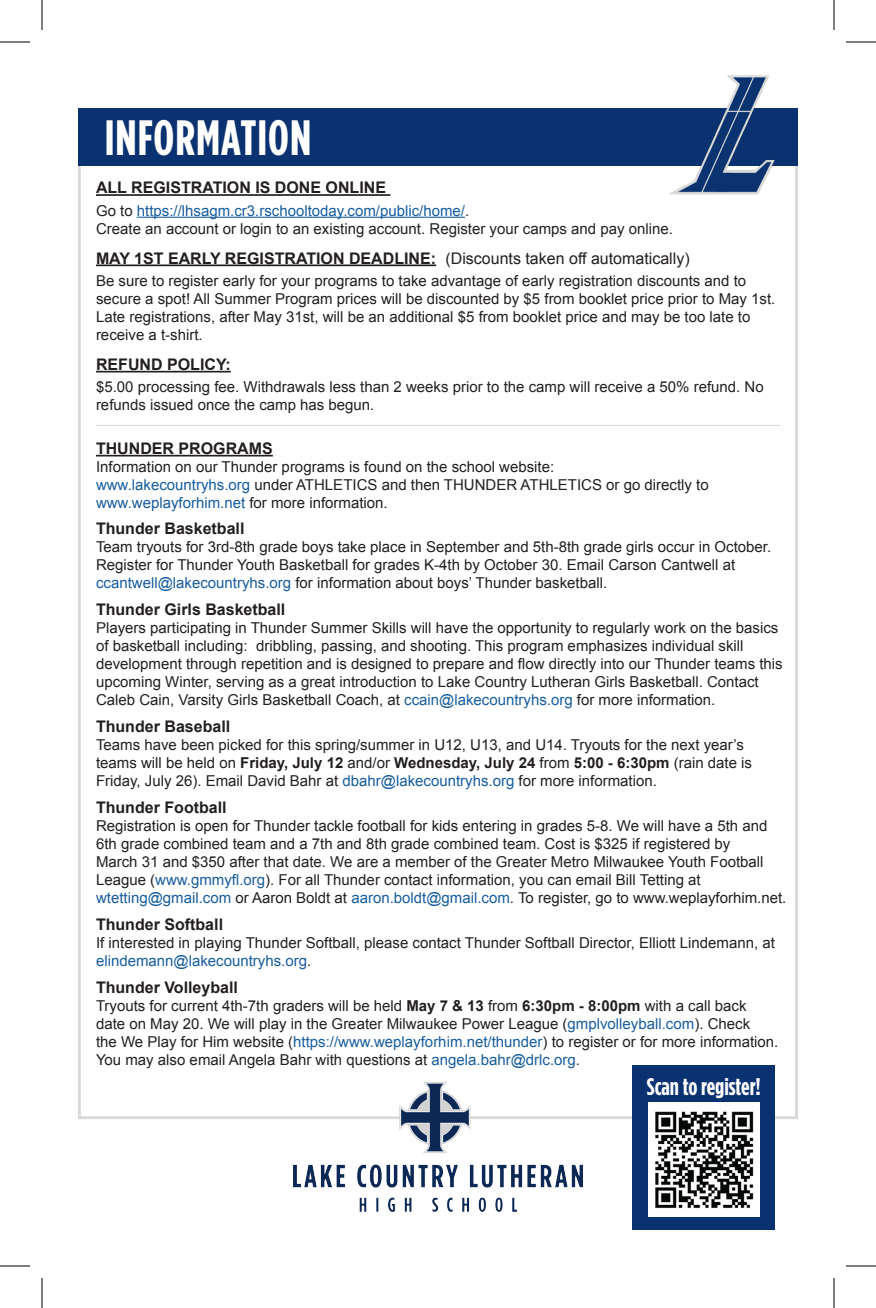
<style>
.page{position:relative;width:876px;height:1308px;background:#fff}
.page>*{position:absolute;margin:0;border:0;box-sizing:border-box;transform-origin:0 0}
.t1{font:700 49.6px "Gotham Cond";letter-spacing:.02em;color:#fff}
.t2{font:700 24px "Gotham Cond";color:#fff}
.Heading{font:700 16px "Arial";color:#231f20}
.Paragraph_Style_1{font:15px/18px "Arial";color:#231f20}
.s1{color:#175d9e}
.s2{font-weight:400}
.s3{font-weight:700}
</style>
<div class="page">
<hr style="left:96px;top:194px;width:295px;height:2px;background:#231f20">
<hr style="left:137px;top:217px;width:328px;height:1px;background:#175d9e">
<hr style="left:96px;top:265px;width:340px;height:1px;background:#231f20">
<hr style="left:96px;top:371px;width:135px;height:2px;background:#231f20">
<div style="left:78px;top:108px;width:720px;height:58px;background:#0b3270"></div>
<img style="left:669px;top:75px;width:106px;height:120px">
<hr style="left:96px;top:455px;width:177px;height:2px;background:#231f20">
<hr style="left:96px;top:425px;width:684px;height:1px;background:#d8d9db">
<img style="left:294px;top:1082px;width:288px;height:130px">
<div style="left:633px;top:1066px;width:142px;height:164px;background:#0b3270"></div>
<img style="left:648px;top:1103px;width:112px;height:113px">
<hr style="left:0;top:42px;width:30px;height:1px;background:#000">
<hr style="left:846px;top:42px;width:30px;height:1px;background:#000">
<hr style="left:0;top:1266px;width:30px;height:1px;background:#000">
<hr style="left:846px;top:1266px;width:30px;height:1px;background:#000">
<hr style="left:42px;top:0;width:1px;height:30px;background:#000">
<hr style="left:42px;top:1278px;width:1px;height:30px;background:#000">
<hr style="left:834px;top:0;width:1px;height:30px;background:#000">
<hr style="left:834px;top:1278px;width:1px;height:30px;background:#000">
<p class="t1" style="left:105px;top:108px;width:208px">INFORMATION</p>
<p class="Heading" style="left:96px;top:177px;width:292px">ALL REGISTRATION IS DONE ONLINE</p>
<p class="Paragraph_Style_1" style="left:96px;top:202px;width:578px">Go to <span class="s1">https://lhsagm.cr3.rschooltoday.com/public/home/</span>.<br>Create an account or login to an existing account. Register your camps and pay online.</p>
<p class="Heading" style="left:96px;top:247px;width:595px">MAY 1ST EARLY REGISTRATION DEADLINE: <span class="s2">(Discounts taken off automatically)</span></p>
<p class="Paragraph_Style_1" style="left:96px;top:272px;width:681px">Be sure to register early for your programs to take advantage of early registration discounts and to secure a spot! All Summer Program prices will be discounted by $5 from booklet price prior to May 1st.<br>Late registrations, after May 31st, will be an additional $5 from booklet price and may be too late to receive a t-shirt.</p>
<p class="Heading" style="left:96px;top:354px;width:136px">REFUND POLICY:</p>
<p class="Paragraph_Style_1" style="left:96px;top:378px;width:669px">$5.00 processing fee. Withdrawals less than 2 weeks prior to the camp will receive a 50% refund. No refunds issued once the camp has begun.</p>
<p class="Heading" style="left:96px;top:438px;width:178px">THUNDER PROGRAMS</p>
<p class="Paragraph_Style_1" style="left:96px;top:458px;width:614px">Information on our Thunder programs is found on the school website: <span class="s1">www.lakecountryhs.org</span> under ATHLETICS and then THUNDER ATHLETICS or go directly to <span class="s1">www.weplayforhim.net</span> for more information.</p>
<p class="Heading" style="left:96px;top:518px;width:150px">Thunder Basketball</p>
<p class="Paragraph_Style_1" style="left:96px;top:538px;width:677px">Team tryouts for 3rd-8th grade boys take place in September and 5th-8th grade girls occur in October.<br>Register for Thunder Youth Basketball for grades K-4th by October 30. Email Carson Cantwell at <span class="s1">ccantwell@lakecountryhs.org</span> for information about boys’ Thunder basketball.</p>
<p class="Heading" style="left:96px;top:599px;width:191px">Thunder Girls Basketball</p>
<p class="Paragraph_Style_1" style="left:96px;top:619px;width:688px">Players participating in Thunder Summer Skills will have the opportunity to regularly work on the basics of basketball including: dribbling, passing, and shooting. This program emphasizes individual skill development through repetition and is designed to prepare and flow directly into our Thunder teams this upcoming Winter, serving as a great introduction to Lake Country Lutheran Girls Basketball. Contact Caleb Cain, Varsity Girls Basketball Coach, at <span class="s1">ccain@lakecountryhs.org</span> for more information.</p>
<p class="Heading" style="left:96px;top:716px;width:136px">Thunder Baseball</p>
<p class="Paragraph_Style_1" style="left:96px;top:736px;width:658px">Teams have been picked for this spring/summer in U12, U13, and U14. Tryouts for the next year’s teams will be held on <span class="s3">Friday, July 12</span> and/or <span class="s3">Wednesday, July 24</span> from <span class="s3">5:00 - 6:30pm</span> (rain date is<br>Friday, July 26). Email David Bahr at <span class="s1">dbahr@lakecountryhs.org</span> for more information.</p>
<p class="Heading" style="left:96px;top:797px;width:132px">Thunder Football</p>
<p class="Paragraph_Style_1" style="left:96px;top:817px;width:692px">Registration is open for Thunder tackle football for kids entering in grades 5-8. We will have a 5th and 6th grade combined team and a 7th and 8th grade combined team. Cost is $325 if registered by<br>March 31 and $350 after that date. We are a member of the Greater Metro Milwaukee Youth Football League (<span class="s1">www.gmmyfl.org</span>). For all Thunder contact information, you can email Bill Tetting at <span class="s1">wtetting@gmail.com</span> or Aaron Boldt at <span class="s1">aaron.boldt@gmail.com</span>. To register, go to www.weplayforhim.net.</p>
<p class="Heading" style="left:96px;top:914px;width:129px">Thunder Softball</p>
<p class="Paragraph_Style_1" style="left:96px;top:934px;width:681px">If interested in playing Thunder Softball, please contact Thunder Softball Director, Elliott Lindemann, at <span class="s1">elindemann@lakecountryhs.org</span>.</p>
<p class="Heading" style="left:96px;top:977px;width:143px">Thunder Volleyball</p>
<p class="Paragraph_Style_1" style="left:96px;top:997px;width:684px">Tryouts for current 4th-7th graders will be held <span class="s3">May 7 &amp; 13</span> from <span class="s3">6:30pm - 8:00pm</span> with a call back date on May 20. We will play in the Greater Milwaukee Power League (<span class="s1">gmplvolleyball.com</span>). Check<br>the We Play for Him website (<span class="s1">https://www.weplayforhim.net/thunder</span>) to register or for more information.<br>You may also email Angela Bahr with questions at <span class="s1">angela.bahr@drlc.org</span>.</p>
<p class="t2" style="left:647px;top:1073px;width:115px">Scan to register!</p>
</div>
